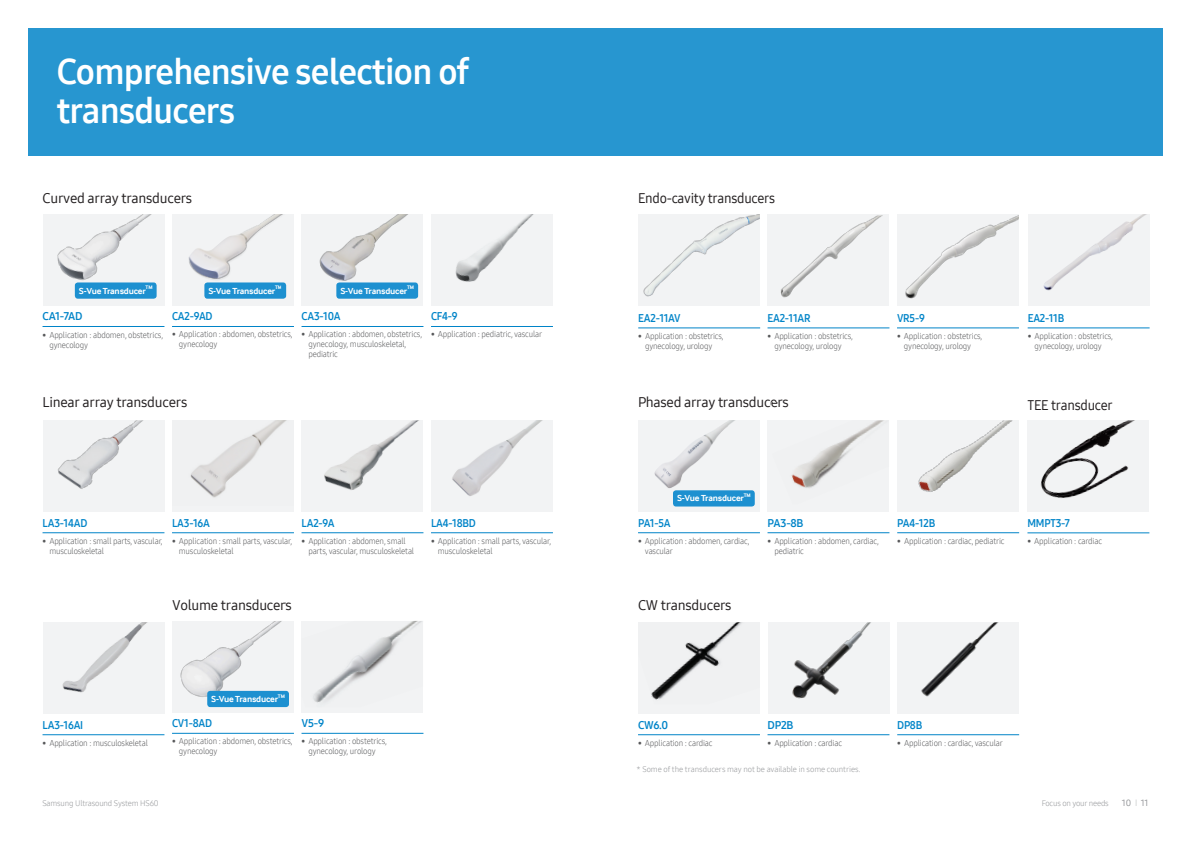
<style>
.page{position:relative;width:1191px;height:842px;background:#fff}
.page>*{position:absolute;margin:0;border:0;box-sizing:border-box;transform-origin:0 0}
.t1{font:35px/39px "Samsung One 700";letter-spacing:-.02em;color:#fff}
.t2{font:14px "Samsung One 500";letter-spacing:-.02em;color:#231f20}
.t3{font:14px "Samsung One 500";letter-spacing:-.02em;color:#231f20;scale:.95 1}
.t4{font:11px "Samsung One 700";letter-spacing:-.02em;color:#0084c8;scale:.95 1}
.t5{font:11px "Samsung One 700";letter-spacing:-.02em;color:#0084c8}
.t6{font:700 9px "Samsung Inter Face";letter-spacing:-.02em;color:#fff}
.t7{font:9px "Samsung One 500";color:#939598}
.t8{font:8.5px/10px "Samsung One 300";letter-spacing:-.02em;color:#57585a;scale:.95 1}
.t9{font:8px "Samsung One 300";letter-spacing:-.02em;color:#939598}
.t10{font:700 5.2px "Samsung Inter Face";letter-spacing:-.02em;color:#fff}
.s1{font-family:"Samsung One 200"}
</style>
<div class="page">
<div style="left:28px;top:28px;width:1134px;height:128px;background:#2796d0"></div>
<div style="left:43px;top:214px;width:121px;height:91px;background:#f2f3f4"></div>
<div style="left:638px;top:622px;width:122px;height:92px;background:#f2f3f4"></div>
<div style="left:172px;top:214px;width:122px;height:91px;background:#f2f3f4"></div>
<img style="left:188px;top:214px;width:99px;height:77px">
<img style="left:57px;top:214px;width:95px;height:77px">
<hr style="left:43px;top:326px;width:121px;height:1px;background:#0084c8">
<hr style="left:638px;top:734px;width:122px;height:1px;background:#0084c8">
<hr style="left:172px;top:326px;width:122px;height:1px;background:#0084c8">
<div style="left:43px;top:420px;width:121px;height:92px;background:#f2f3f4"></div>
<div style="left:172px;top:420px;width:122px;height:92px;background:#f2f3f4"></div>
<hr style="left:43px;top:532px;width:121px;height:1px;background:#0084c8">
<hr style="left:172px;top:532px;width:122px;height:1px;background:#0084c8">
<img style="left:58px;top:420px;width:85px;height:69px">
<img style="left:190px;top:420px;width:97px;height:78px">
<img style="left:651px;top:622px;width:91px;height:78px">
<div style="left:767px;top:622px;width:122px;height:92px;background:#f2f3f4"></div>
<hr style="left:767px;top:734px;width:122px;height:1px;background:#0084c8">
<img style="left:767px;top:622px;width:104px;height:82px">
<div style="left:767px;top:420px;width:122px;height:92px;background:#f2f3f4"></div>
<img style="left:791px;top:420px;width:93px;height:68px">
<hr style="left:767px;top:532px;width:122px;height:1px;background:#0084c8">
<div style="left:897px;top:622px;width:122px;height:92px;background:#f2f3f4"></div>
<hr style="left:897px;top:734px;width:122px;height:1px;background:#0084c8">
<img style="left:921px;top:622px;width:78px;height:75px">
<div style="left:897px;top:420px;width:122px;height:92px;background:#f2f3f4"></div>
<img style="left:918px;top:420px;width:95px;height:72px">
<hr style="left:897px;top:532px;width:122px;height:1px;background:#0084c8">
<hr style="left:1027px;top:532px;width:122px;height:1px;background:#0084c8">
<div style="left:1027px;top:420px;width:122px;height:92px;background:#f2f3f4"></div>
<img style="left:1040px;top:420px;width:95px;height:78px">
<div style="left:431px;top:214px;width:122px;height:91px;background:#f2f3f4"></div>
<hr style="left:431px;top:326px;width:122px;height:1px;background:#0084c8">
<img style="left:455px;top:214px;width:79px;height:68px">
<div style="left:301px;top:420px;width:122px;height:92px;background:#f2f3f4"></div>
<hr style="left:301px;top:532px;width:122px;height:1px;background:#0084c8">
<img style="left:324px;top:420px;width:95px;height:70px">
<div style="left:43px;top:622px;width:121px;height:92px;background:#f2f3f4"></div>
<hr style="left:43px;top:734px;width:121px;height:1px;background:#0084c8">
<img style="left:62px;top:622px;width:86px;height:71px">
<div style="left:431px;top:420px;width:122px;height:92px;background:#f2f3f4"></div>
<hr style="left:431px;top:532px;width:122px;height:1px;background:#0084c8">
<img style="left:452px;top:420px;width:91px;height:76px">
<div style="left:638px;top:420px;width:122px;height:92px;background:#f2f3f4"></div>
<hr style="left:638px;top:532px;width:122px;height:1px;background:#0084c8">
<img style="left:654px;top:420px;width:101px;height:82px">
<hr style="left:1027px;top:327px;width:122px;height:1px;background:#0084c8">
<img style="left:1028px;top:214px;width:121px;height:91px">
<img style="left:767px;top:215px;width:121px;height:90px">
<hr style="left:897px;top:327px;width:122px;height:1px;background:#0084c8">
<img style="left:897px;top:214px;width:122px;height:90px">
<hr style="left:767px;top:327px;width:122px;height:1px;background:#0084c8">
<hr style="left:301px;top:733px;width:122px;height:1px;background:#0084c8">
<div style="left:301px;top:621px;width:122px;height:91px;background:#f2f3f4"></div>
<img style="left:313px;top:621px;width:109px;height:82px">
<hr style="left:172px;top:733px;width:122px;height:1px;background:#0084c8">
<div style="left:172px;top:621px;width:122px;height:91px;background:#f2f3f4"></div>
<img style="left:180px;top:621px;width:109px;height:87px">
<div style="left:204px;top:282px;width:82px;height:17px;background:#1d90d0;border-radius:3px"></div>
<div style="left:75px;top:282px;width:82px;height:17px;background:#1d90d0;border-radius:3px"></div>
<hr style="left:301px;top:326px;width:122px;height:1px;background:#0084c8">
<svg style="left:301px;top:214px;width:122px;height:91px;fill:#f2f3f4"></svg>
<div style="left:336px;top:282px;width:82px;height:17px;background:#1d90d0;border-radius:3px"></div>
<div style="left:207px;top:691px;width:82px;height:16px;background:#1d90d0;border-radius:3px"></div>
<div style="left:673px;top:490px;width:81px;height:16px;background:#1d90d0;border-radius:3px"></div>
<img style="left:638px;top:214px;width:122px;height:91px">
<hr style="left:638px;top:327px;width:122px;height:1px;background:#0084c8">
<p class="t1" style="left:57px;top:52px;width:414px">Comprehensive selection of transducers</p>
<p class="t2" style="left:43px;top:189px;width:151px">Curved array transducers</p>
<p class="t3" style="left:638px;top:189px;width:146px">Endo-cavity transducers</p>
<p class="t6" style="left:79px;top:285px;width:68px">S-Vue Transducer</p>
<p class="t10" style="left:146px;top:285px;width:8px">TM</p>
<p class="t6" style="left:208px;top:285px;width:68px">S-Vue Transducer</p>
<p class="t10" style="left:275px;top:285px;width:8px">TM</p>
<p class="t6" style="left:340px;top:285px;width:68px">S-Vue Transducer</p>
<p class="t10" style="left:407px;top:285px;width:8px">TM</p>
<p class="t5" style="left:43px;top:309px;width:42px">CA1-7AD</p>
<p class="t8" style="left:49px;top:330px;width:121px;text-indent:-7px">• Application : abdomen, obstetrics, gynecology</p>
<p class="t4" style="left:172px;top:309px;width:44px">CA2-9AD</p>
<p class="t8" style="left:179px;top:329px;width:121px;text-indent:-7px">• Application : abdomen, obstetrics, gynecology</p>
<p class="t4" style="left:301px;top:309px;width:43px">CA3-10A</p>
<p class="t8" style="left:308px;top:329px;width:121px;text-indent:-7px">• Application : abdomen, obstetrics, gynecology, musculoskeletal, pediatric</p>
<p class="t4" style="left:431px;top:309px;width:30px">CF4-9</p>
<p class="t8" style="left:431px;top:329px;width:119px">• Application : pediatric, vascular</p>
<p class="t4" style="left:638px;top:310px;width:46px">EA2-11AV</p>
<p class="t8" style="left:638px;top:331px;width:91px;text-align:center">• Application : obstetrics, gynecology, urology</p>
<p class="t4" style="left:767px;top:310px;width:47px">EA2-11AR</p>
<p class="t8" style="left:767px;top:331px;width:91px;text-align:center">• Application : obstetrics, gynecology, urology</p>
<p class="t4" style="left:897px;top:310px;width:31px">VR5-9</p>
<p class="t8" style="left:897px;top:331px;width:91px;text-align:center">• Application : obstetrics, gynecology, urology</p>
<p class="t4" style="left:1027px;top:310px;width:40px">EA2-11B</p>
<p class="t8" style="left:1027px;top:331px;width:91px;text-align:center">• Application : obstetrics, gynecology, urology</p>
<p class="t2" style="left:43px;top:392px;width:146px">Linear array transducers</p>
<p class="t2" style="left:638px;top:392px;width:152px">Phased array transducers</p>
<p class="t3" style="left:1027px;top:395px;width:91px">TEE transducer</p>
<p class="t6" style="left:677px;top:493px;width:68px">S-Vue Transducer</p>
<p class="t10" style="left:743px;top:492px;width:8px">TM</p>
<p class="t4" style="left:43px;top:515px;width:49px">LA3-14AD</p>
<p class="t8" style="left:49px;top:535px;width:121px;text-indent:-7px">• Application : small parts, vascular, musculoskeletal</p>
<p class="t4" style="left:172px;top:515px;width:41px">LA3-16A</p>
<p class="t8" style="left:179px;top:535px;width:121px;text-indent:-7px">• Application : small parts, vascular, musculoskeletal</p>
<p class="t4" style="left:301px;top:515px;width:36px">LA2-9A</p>
<p class="t8" style="left:308px;top:535px;width:113px;text-indent:-7px">• Application : abdomen, small parts, vascular, musculoskeletal</p>
<p class="t4" style="left:431px;top:515px;width:49px">LA4-18BD</p>
<p class="t8" style="left:438px;top:535px;width:121px;text-indent:-7px">• Application : small parts, vascular, musculoskeletal</p>
<p class="t4" style="left:638px;top:515px;width:36px">PA1-5A</p>
<p class="t8" style="left:645px;top:535px;width:111px;text-indent:-7px">• Application : abdomen, cardiac, vascular</p>
<p class="t5" style="left:767px;top:515px;width:38px">PA3-8B</p>
<p class="t8" style="left:774px;top:535px;width:111px;text-indent:-7px">• Application : abdomen, cardiac, pediatric</p>
<p class="t4" style="left:897px;top:515px;width:42px">PA4-12B</p>
<p class="t8" style="left:897px;top:535px;width:115px">• Application : cardiac, pediatric</p>
<p class="t4" style="left:1027px;top:515px;width:46px">MMPT3-7</p>
<p class="t8" style="left:1027px;top:536px;width:80px">• Application : cardiac</p>
<p class="t2" style="left:172px;top:596px;width:121px">Volume transducers</p>
<p class="t2" style="left:638px;top:596px;width:95px">CW transducers</p>
<p class="t6" style="left:211px;top:694px;width:68px">S-Vue Transducer</p>
<p class="t10" style="left:278px;top:693px;width:8px">TM</p>
<p class="t4" style="left:43px;top:717px;width:44px">LA3-16AI</p>
<p class="t8" style="left:43px;top:737px;width:112px">• Application : musculoskeletal</p>
<p class="t4" style="left:172px;top:716px;width:44px">CV1-8AD</p>
<p class="t8" style="left:179px;top:736px;width:121px;text-indent:-7px">• Application : abdomen, obstetrics, gynecology</p>
<p class="t5" style="left:301px;top:716px;width:24px">V5-9</p>
<p class="t8" style="left:301px;top:736px;width:91px;text-align:center">• Application : obstetrics, gynecology, urology</p>
<p class="t5" style="left:638px;top:717px;width:32px">CW6.0</p>
<p class="t8" style="left:638px;top:737px;width:80px">• Application : cardiac</p>
<p class="t5" style="left:767px;top:717px;width:28px">DP2B</p>
<p class="t8" style="left:767px;top:737px;width:80px">• Application : cardiac</p>
<p class="t4" style="left:897px;top:717px;width:28px">DP8B</p>
<p class="t8" style="left:897px;top:737px;width:113px">• Application : cardiac, vascular</p>
<p class="t9" style="left:636px;top:764px;width:225px">* Some of the transducers may not be available in some countries.</p>
<p class="t9" style="left:42px;top:797px;width:118px">Samsung Ultrasound System HS60</p>
<p class="t9" style="left:1041px;top:797px;width:69px">Focus on your needs</p>
<p class="t7" style="left:1121px;top:797px;width:28px">10 <span class="s1">I</span> 11</p>
</div>
